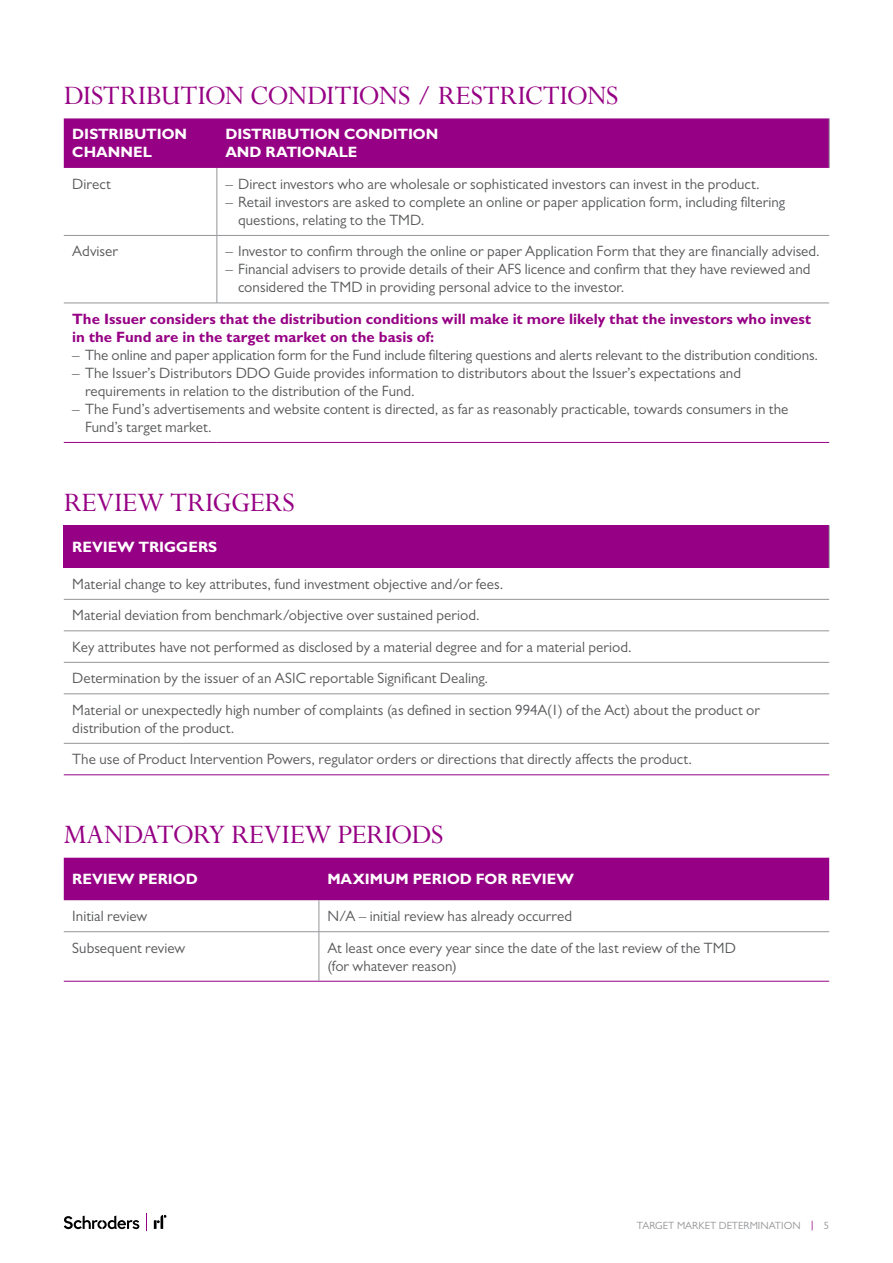
<style>
.page{position:relative;width:893px;height:1263px;background:#fff}
.page>*{position:absolute;margin:0;border:0;box-sizing:border-box;transform-origin:0 0}
.t1{font:30px "Perpetua MT Pro";letter-spacing:-.015em;color:#960084}
.t2{font:15px/18px "Gill Sans MT Pro";color:#58595b}
.t3{font:700 15px/18px "Gill Sans MT Pro";color:#960084}
.t4{font:700 15px/18px "Gill Sans MT Pro";color:#fff}
.t5{font:10.5px "Gill Sans MT Pro";color:#939598}
.s1{color:#960084}
</style>
<div class="page">
<div style="left:64px;top:118px;width:765px;height:50px;background:#960084"></div>
<hr style="left:829px;top:118px;width:1px;height:50px;background:#939598">
<hr style="left:217px;top:168px;width:1px;height:67px;background:#939598">
<hr style="left:64px;top:235px;width:153px;height:1px;background:#939598">
<hr style="left:217px;top:235px;width:612px;height:1px;background:#939598">
<hr style="left:217px;top:236px;width:1px;height:67px;background:#939598">
<hr style="left:64px;top:303px;width:153px;height:1px;background:#939598">
<hr style="left:217px;top:303px;width:612px;height:1px;background:#939598">
<hr style="left:64px;top:442px;width:153px;height:1px;background:#960084">
<hr style="left:217px;top:442px;width:612px;height:1px;background:#960084">
<div style="left:64px;top:525px;width:765px;height:43px;background:#960084"></div>
<hr style="left:829px;top:525px;width:1px;height:43px;background:#939598">
<hr style="left:64px;top:599px;width:765px;height:1px;background:#939598">
<hr style="left:64px;top:631px;width:765px;height:1px;background:#939598">
<hr style="left:64px;top:662px;width:765px;height:1px;background:#939598">
<hr style="left:64px;top:693px;width:765px;height:1px;background:#939598">
<hr style="left:64px;top:743px;width:765px;height:1px;background:#939598">
<hr style="left:64px;top:774px;width:765px;height:1px;background:#960084">
<div style="left:64px;top:858px;width:765px;height:42px;background:#960084"></div>
<hr style="left:64px;top:931px;width:255px;height:1px;background:#939598">
<hr style="left:319px;top:931px;width:510px;height:1px;background:#939598">
<hr style="left:64px;top:981px;width:255px;height:1px;background:#960084">
<hr style="left:319px;top:981px;width:510px;height:1px;background:#960084">
<hr style="left:319px;top:900px;width:1px;height:31px;background:#939598">
<hr style="left:319px;top:932px;width:1px;height:49px;background:#939598">
<svg style="left:154px;top:1215px;width:12px;height:14px"></svg>
<svg style="left:146px;top:1214px;width:1px;height:17px"></svg>
<svg style="left:64px;top:1215px;width:75px;height:14px"></svg>
<h1 class="t1" style="left:64px;top:78px;width:556px">DISTRIBUTION CONDITIONS / RESTRICTIONS</h1>
<p class="t4" style="left:72px;top:125px;width:116px">DISTRIBUTION<br>CHANNEL</p>
<p class="t4" style="left:225px;top:125px;width:215px">DISTRIBUTION CONDITION<br>AND RATIONALE</p>
<p class="t2" style="left:72px;top:175px;width:40px">Direct</p>
<p class="t2" style="left:225px;top:175px;width:536px">– Direct investors who are wholesale or sophisticated investors can invest in the product.</p>
<p class="t2" style="left:238px;top:193px;width:549px;text-indent:-13px">– Retail investors are asked to complete an online or paper application form, including filtering questions, relating to the TMD.</p>
<p class="t2" style="left:72px;top:242px;width:47px">Adviser</p>
<p class="t2" style="left:225px;top:242px;width:596px">– Investor to confirm through the online or paper Application Form that they are financially advised.</p>
<p class="t2" style="left:238px;top:260px;width:574px;text-indent:-13px">– Financial advisers to provide details of their AFS licence and confirm that they have reviewed and considered the TMD in providing personal advice to the investor.</p>
<p class="t3" style="left:72px;top:309px;width:740px">The Issuer considers that the distribution conditions will make it more likely that the investors who invest in the Fund are in the target market on the basis of:</p>
<p class="t2" style="left:72px;top:346px;width:747px">– The online and paper application form for the Fund include filtering questions and alerts relevant to the distribution conditions.</p>
<p class="t2" style="left:85px;top:364px;width:658px;text-indent:-13px">– The Issuer’s Distributors DDO Guide provides information to distributors about the Issuer’s expectations and requirements in relation to the distribution of the Fund.</p>
<p class="t2" style="left:85px;top:400px;width:705px;text-indent:-13px">– The Fund’s advertisements and website content is directed, as far as reasonably practicable, towards consumers in the<br>Fund’s target market.</p>
<h1 class="t1" style="left:64px;top:485px;width:233px">REVIEW TRIGGERS</h1>
<p class="t4" style="left:72px;top:537px;width:146px">REVIEW TRIGGERS</p>
<p class="t2" style="left:72px;top:568px;width:689px;line-height:31.5px">Material change to key attributes, fund investment objective and/or fees.<br>Material deviation from benchmark/objective over sustained period.<br>Key attributes have not performed as disclosed by a material degree and for a material period.<br>Determination by the issuer of an ASIC reportable Significant Dealing.<br>Material or unexpectedly high number of complaints (as defined in section 994A(1) of the Act) about the product or</p>
<p class="t2" style="left:72px;top:712px;width:621px;line-height:31.5px">distribution of the product.<br>The use of Product Intervention Powers, regulator orders or directions that directly affects the product.</p>
<h1 class="t1" style="left:64px;top:817px;width:381px">MANDATORY REVIEW PERIODS</h1>
<p class="t4" style="left:72px;top:870px;width:127px">REVIEW PERIOD</p>
<p class="t4" style="left:327px;top:870px;width:248px">MAXIMUM PERIOD FOR REVIEW</p>
<p class="t2" style="left:72px;top:907px;width:77px">Initial review</p>
<p class="t2" style="left:327px;top:907px;width:246px">N/A – initial review has already occurred</p>
<p class="t2" style="left:72px;top:938px;width:115px">Subsequent review</p>
<p class="t2" style="left:327px;top:938px;width:410px">At least once every year since the date of the last review of the TMD (for whatever reason)</p>
<p class="t5" style="left:637px;top:1219px;width:194px">TARGET MARKET DETERMINATION <span class="s1">|</span> 5</p>
</div>
